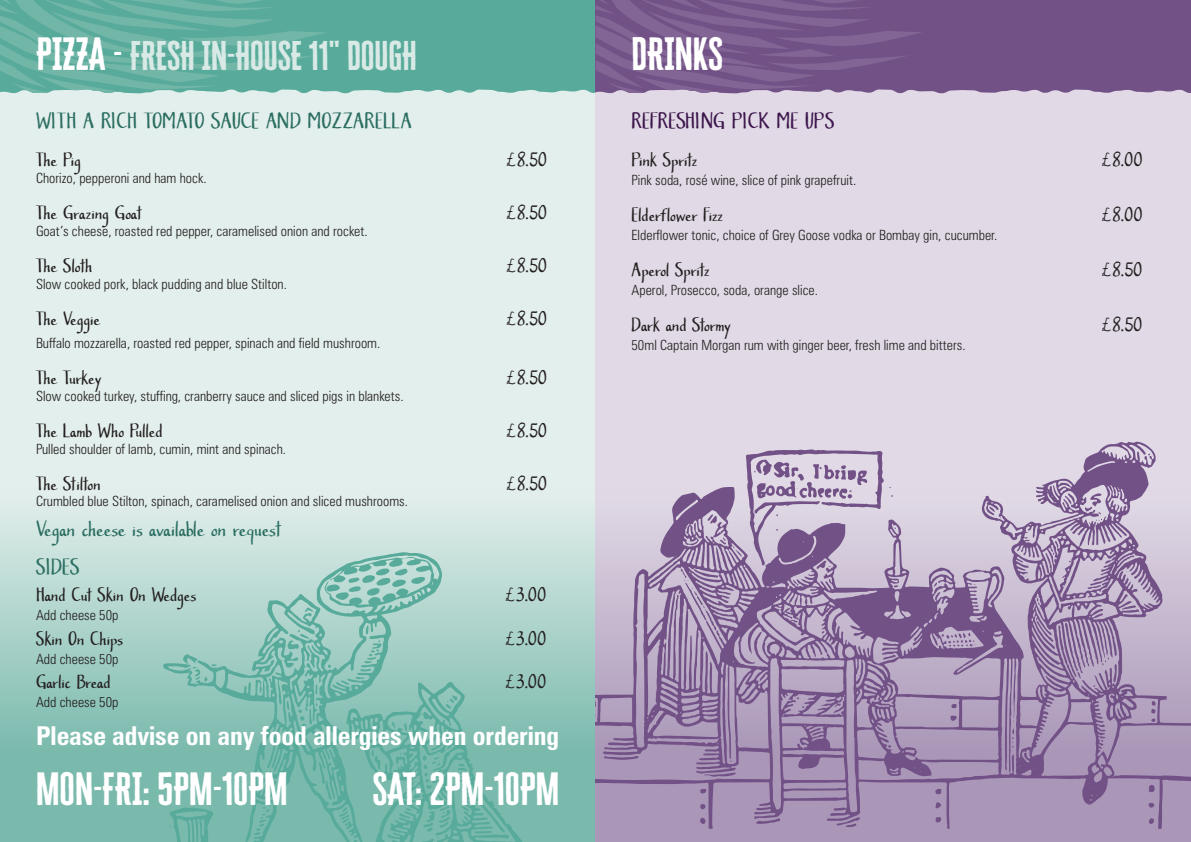
<style>
.page{position:relative;width:1191px;height:842px;background:#fff}
.page>*{position:absolute;margin:0;border:0;box-sizing:border-box;transform-origin:0 0}
.t1{font:38.1px "Cheddar Gothic Sans";color:#fff}
.t2{font:33.8px "Cheddar Gothic Sans";color:#d9eae6}
.t3{font:700 condensed 26px "Zurich BT";letter-spacing:-.005em;color:#fff}
.t4{font:22.6px "Southern Belle";color:#2a6d61}
.t5{font:22.6px "Southern Belle";color:#3d164c}
.t6{font:19.7px "Southern Belle";color:#231f20}
.t7{font:300 condensed 14.1px "Zurich BT";color:#231f20}
.s1{font-size:38.1px;color:#fff}
.s2{font-family:"Journal";font-size:20.4px}
</style>
<div class="page">
<div style="left:0;top:53px;width:605px;height:789px;background:#e3efec"></div>
<div style="left:13px;top:0;width:582px;height:94px;background:#58ab9b"></div>
<svg style="left:0;top:0;width:327px;height:93px;background:#64b0a1"></svg>
<svg style="left:0;top:520px;width:595px;height:322px;background:#a2cec5"></svg>
<svg style="left:169px;top:552px;width:354px;height:290px;background:#8ac2b7"></svg>
<svg style="left:163px;top:654px;width:54px;height:33px;background:#88c1b5"></svg>
<div style="left:595px;top:53px;width:596px;height:789px;background:#e1dae6"></div>
<div style="left:595px;top:486px;width:596px;height:356px;background:#aa97b8"></div>
<div style="left:609px;top:0;width:582px;height:94px;background:#725187"></div>
<svg style="left:595px;top:0;width:327px;height:93px;background:#7a5b8d"></svg>
<svg style="left:595px;top:441px;width:596px;height:388px"></svg>
<svg style="left:1145px;top:586px;width:6px;height:7px"></svg>
<svg style="left:989px;top:507px;width:12px;height:11px"></svg>
<p class="t2" style="left:36px;top:35px;width:382px"><span class="s1">PIZZA -</span> FRESH IN-HOUSE 11" DOUGH</p>
<p class="t1" style="left:631px;top:31px;width:93px">DRINKS</p>
<p class="t4" style="left:36px;top:107px;width:378px">WITH A RICH TOMATO SAUCE AND MOZZARELLA</p>
<p class="t5" style="left:631px;top:107px;width:204px">REFRESHING PICK ME UPS</p>
<p class="t6" style="left:36px;top:148px;width:46px">The Pig</p>
<p class="t6" style="left:506px;top:148px;width:42px"><span class="s2">£</span>8.50</p>
<p class="t7" style="left:36px;top:170px;width:172px">Chorizo, pepperoni and ham hock.</p>
<p class="t6" style="left:36px;top:201px;width:107px">The Grazing Goat</p>
<p class="t6" style="left:506px;top:201px;width:42px"><span class="s2">£</span>8.50</p>
<p class="t7" style="left:36px;top:222px;width:333px">Goat’s cheese, roasted red pepper, caramelised onion and rocket.</p>
<p class="t6" style="left:36px;top:253px;width:58px">The Sloth</p>
<p class="t6" style="left:506px;top:253px;width:42px"><span class="s2">£</span>8.50</p>
<p class="t7" style="left:36px;top:275px;width:252px">Slow cooked pork, black pudding and blue Stilton.</p>
<p class="t6" style="left:36px;top:306px;width:66px">The Veggie</p>
<p class="t6" style="left:506px;top:306px;width:42px"><span class="s2">£</span>8.50</p>
<p class="t7" style="left:36px;top:335px;width:346px">Buffalo mozzarella, roasted red pepper, spinach and field mushroom.</p>
<p class="t6" style="left:36px;top:366px;width:67px">The Turkey</p>
<p class="t6" style="left:506px;top:366px;width:42px"><span class="s2">£</span>8.50</p>
<p class="t7" style="left:36px;top:387px;width:369px">Slow cooked turkey, stuffing, cranberry sauce and sliced pigs in blankets.</p>
<p class="t6" style="left:36px;top:418px;width:128px">The Lamb Who Pulled</p>
<p class="t6" style="left:506px;top:418px;width:42px"><span class="s2">£</span>8.50</p>
<p class="t7" style="left:36px;top:440px;width:252px">Pulled shoulder of lamb, cumin, mint and spinach.</p>
<p class="t6" style="left:36px;top:471px;width:66px">The Stilton</p>
<p class="t6" style="left:506px;top:471px;width:42px"><span class="s2">£</span>8.50</p>
<p class="t7" style="left:36px;top:493px;width:373px">Crumbled blue Stilton, spinach, caramelised onion and sliced mushrooms.</p>
<p class="t4" style="left:36px;top:515px;width:246px">Vegan cheese is available on request</p>
<p class="t4" style="left:36px;top:553px;width:45px">SIDES</p>
<p class="t6" style="left:36px;top:583px;width:162px">Hand Cut Skin On Wedges</p>
<p class="t6" style="left:505px;top:583px;width:43px"><span class="s2">£</span>3.00</p>
<p class="t7" style="left:36px;top:607px;width:84px">Add cheese 50p</p>
<p class="t6" style="left:36px;top:627px;width:88px">Skin On Chips</p>
<p class="t6" style="left:505px;top:627px;width:43px"><span class="s2">£</span>3.00</p>
<p class="t7" style="left:36px;top:650px;width:84px">Add cheese 50p</p>
<p class="t6" style="left:36px;top:670px;width:76px">Garlic Bread</p>
<p class="t6" style="left:505px;top:670px;width:43px"><span class="s2">£</span>3.00</p>
<p class="t7" style="left:36px;top:694px;width:84px">Add cheese 50p</p>
<p class="t3" style="left:36px;top:720px;width:524px">Please advise on any food allergies when ordering</p>
<p class="t6" style="left:631px;top:148px;width:67px">Pink Spritz</p>
<p class="t6" style="left:1102px;top:148px;width:42px"><span class="s2">£</span>8.00</p>
<p class="t7" style="left:631px;top:172px;width:226px">Pink soda, rosé wine, slice of pink grapefruit.</p>
<p class="t6" style="left:631px;top:203px;width:93px">Elderflower Fizz</p>
<p class="t6" style="left:1102px;top:203px;width:42px"><span class="s2">£</span>8.00</p>
<p class="t7" style="left:631px;top:227px;width:367px">Elderflower tonic, choice of Grey Goose vodka or Bombay gin, cucumber.</p>
<p class="t6" style="left:631px;top:258px;width:80px">Aperol Spritz</p>
<p class="t6" style="left:1102px;top:258px;width:42px"><span class="s2">£</span>8.50</p>
<p class="t7" style="left:631px;top:282px;width:188px">Aperol, Prosecco, soda, orange slice.</p>
<p class="t6" style="left:631px;top:313px;width:101px">Dark and Stormy</p>
<p class="t6" style="left:1102px;top:313px;width:42px"><span class="s2">£</span>8.50</p>
<p class="t7" style="left:631px;top:337px;width:335px">50ml Captain Morgan rum with ginger beer, fresh lime and bitters.</p>
<p class="t1" style="left:36px;top:765px;width:253px">MON-FRI: 5PM-10PM</p>
<p class="t1" style="left:372px;top:765px;width:188px">SAT: 2PM-10PM</p>
</div>
